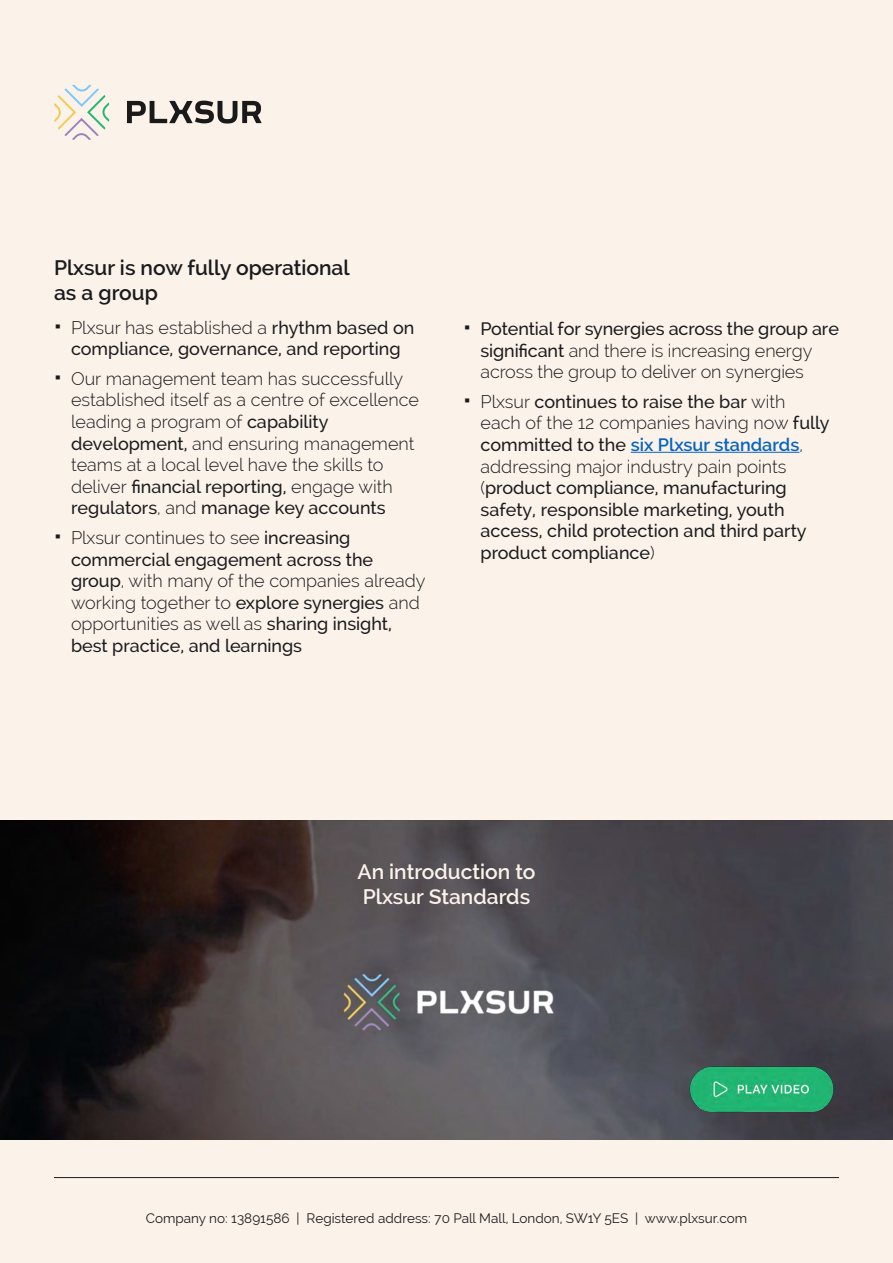
<style>
.page{position:relative;width:893px;height:1263px;background:#fbf2ea}
.page>*{position:absolute;margin:0;border:0;box-sizing:border-box;transform-origin:0 0}
.t1{font:600 21px/25.2px "Raleway";color:#1a1b1d}
.t2{font:600 21px/25.2px "Raleway";color:#fbf2ea}
.t3{font:500 18px/21.6px "Raleway";color:#1a1b1d}
.t4{font:300 18px/21.6px "Raleway";color:#1a1b1d}
.t5{font:13.5px "Raleway";color:#1a1b1d}
.s1{font-weight:300}
.s2{font-weight:500}
.s3{font-weight:600;color:#0563c1}
</style>
<div class="page">
<hr style="left:631px;top:452px;width:168px;height:1px;background:#0563c1">
<hr style="left:54px;top:1177px;width:785px;height:1px;background:#1a1b1d">
<svg style="left:54px;top:84px;width:56px;height:56px"></svg>
<svg style="left:127px;top:101px;width:135px;height:23px"></svg>
<img style="left:0;top:821px;width:893px;height:319px">
<img style="left:685px;top:1063px;width:154px;height:50px">
<p class="t1" style="left:54px;top:255px;width:297px">Plxsur is now fully operational as a group</p>
<p class="t3" style="left:71px;top:317px;width:345px"><span class="s1">Plxsur has established a</span> rhythm based on compliance, governance, and reporting</p>
<p class="t4" style="left:71px;top:368px;width:350px">Our management team has successfully established itself as a centre of excellence leading a program of <span class="s2">capability development,</span> and ensuring management teams at a local level have the skills to deliver <span class="s2">financial reporting,</span> engage with <span class="s2">regulators</span>, and <span class="s2">manage key accounts</span></p>
<p class="t3" style="left:71px;top:527px;width:356px"><span class="s1">Plxsur continues to see</span> increasing commercial engagement across the group<span class="s1">, with many of the companies already working together to</span> explore synergies <span class="s1">and opportunities as well as</span> sharing insight, best practice, and learnings</p>
<p class="t4" style="left:480px;top:318px;width:360px"><span class="s2">Potential for synergies across the group are significant</span> and there is increasing energy across the group to deliver on synergies</p>
<p class="t3" style="left:480px;top:391px;width:351px"><span class="s1">Plxsur</span> continues to raise the bar <span class="s1">with each of the 12 companies having now</span> fully committed to the <span class="s3">six Plxsur standards</span><span class="s1">, addressing major industry pain points (</span>product compliance, manufacturing safety, responsible marketing, youth access, child protection and third party product compliance<span class="s1">)</span></p>
<p class="t2" style="left:357px;top:859px;width:180px">An introduction to<br>Plxsur Standards</p>
<p class="t5" style="left:146px;top:1210px;width:603px">Company no: 13891586 | Registered address: 70 Pall Mall, London, SW1Y 5ES | www.plxsur.com</p>
</div>
